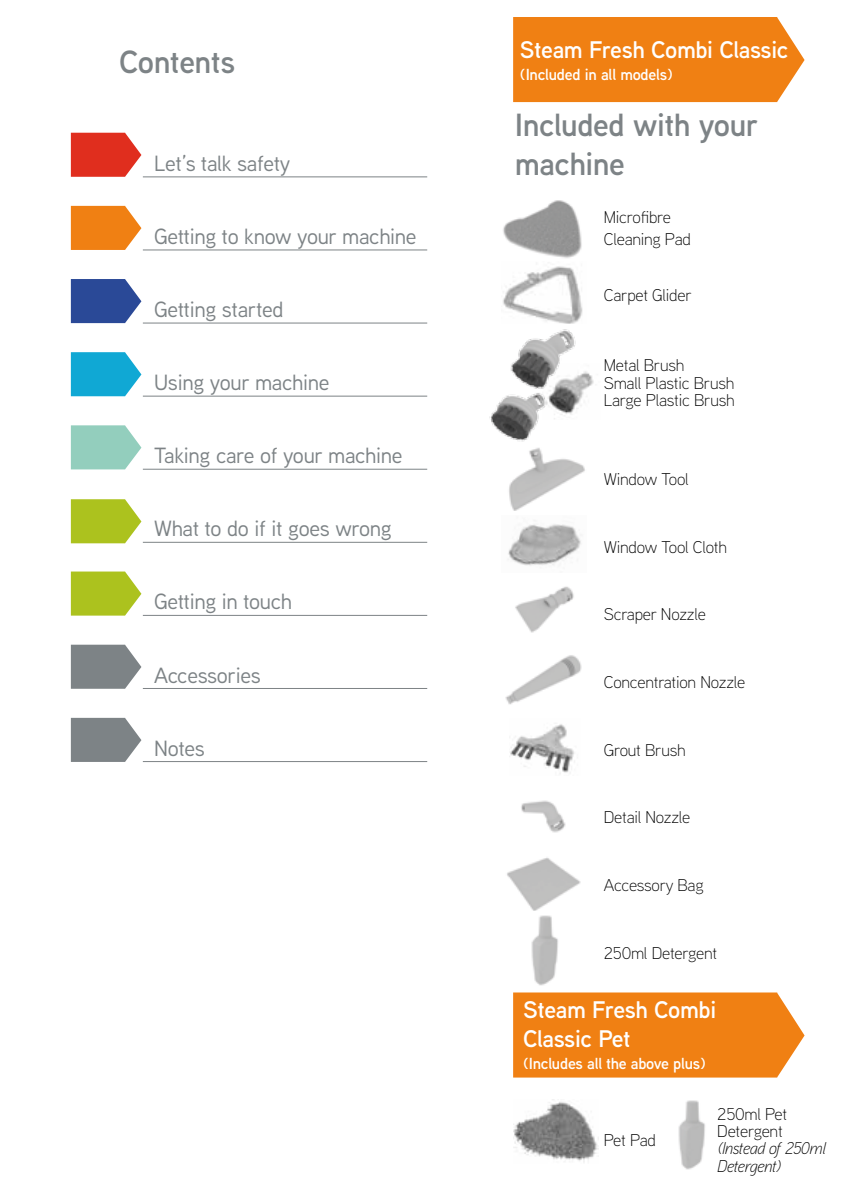
<style>
.page{position:relative;width:842px;height:1191px;background:#fff}
.page>*{position:absolute;margin:0;border:0;box-sizing:border-box;transform-origin:0 0}
.t1{font:600 32px/38.4px "Vax Aaux Next";letter-spacing:-.015em;color:#7d8386}
.t2{font:600 24px/28.8px "Vax Aaux Next";letter-spacing:-.015em;color:#fff}
.t3{font:22px "Vax Aaux Next";letter-spacing:-.015em;color:#7d8386}
.t4{font:300 17px/17.2px "Vax Aaux Next";letter-spacing:-.015em;color:#000}
.t5{font:italic 300 17px/17.2px "Vax Aaux Next";letter-spacing:-.015em;color:#000}
.t6{font:600 16px "Vax Aaux Next";letter-spacing:-.015em;color:#fff}
</style>
<div class="page">
<img style="left:678px;top:1100px;width:27px;height:70px">
<img style="left:558px;top:372px;width:36px;height:43px">
<div style="left:513px;top:17px;width:291px;height:85px;background:#f08013"></div>
<hr style="left:143px;top:176px;width:284px;height:1px;background:#7d8386">
<hr style="left:143px;top:250px;width:284px;height:1px;background:#7d8386">
<hr style="left:143px;top:323px;width:284px;height:1px;background:#7d8386">
<hr style="left:143px;top:396px;width:284px;height:1px;background:#7d8386">
<hr style="left:143px;top:469px;width:284px;height:1px;background:#7d8386">
<hr style="left:143px;top:542px;width:284px;height:1px;background:#7d8386">
<hr style="left:143px;top:615px;width:284px;height:1px;background:#7d8386">
<hr style="left:143px;top:688px;width:284px;height:1px;background:#7d8386">
<hr style="left:143px;top:761px;width:284px;height:1px;background:#7d8386">
<svg style="left:71px;top:133px;width:70px;height:44px;background:#e34537"></svg>
<svg style="left:71px;top:279px;width:70px;height:44px;background:#415da2"></svg>
<svg style="left:71px;top:425px;width:70px;height:44px;background:#9fd3c4"></svg>
<svg style="left:71px;top:499px;width:70px;height:44px;background:#b5c937"></svg>
<svg style="left:71px;top:644px;width:70px;height:45px;background:#8d9395"></svg>
<svg style="left:71px;top:206px;width:70px;height:44px;background:#f18e2d"></svg>
<svg style="left:71px;top:352px;width:70px;height:44px;background:#2bb1d8"></svg>
<svg style="left:71px;top:571px;width:70px;height:44px;background:#b5c939"></svg>
<img style="left:503px;top:200px;width:84px;height:191px">
<img style="left:489px;top:385px;width:69px;height:56px">
<img style="left:509px;top:448px;width:76px;height:62px">
<img style="left:508px;top:520px;width:73px;height:46px">
<img style="left:515px;top:586px;width:59px;height:47px">
<img style="left:505px;top:655px;width:77px;height:50px">
<img style="left:509px;top:724px;width:66px;height:50px">
<img style="left:521px;top:800px;width:45px;height:33px">
<img style="left:507px;top:857px;width:74px;height:53px">
<img style="left:531px;top:915px;width:27px;height:71px">
<div style="left:513px;top:992px;width:291px;height:85px;background:#f08013"></div>
<img style="left:513px;top:1099px;width:85px;height:63px">
<svg style="left:71px;top:718px;width:70px;height:44px;background:#8b9093"></svg>
<h1 class="t1" style="left:119px;top:41px;width:118px">Contents</h1>
<p class="t3" style="left:154px;top:148px;width:138px">Let’s talk safety</p>
<p class="t3" style="left:154px;top:221px;width:264px">Getting to know your machine</p>
<p class="t3" style="left:154px;top:294px;width:131px">Getting started</p>
<p class="t3" style="left:154px;top:367px;width:177px">Using your machine</p>
<p class="t3" style="left:154px;top:441px;width:250px">Taking care of your machine</p>
<p class="t3" style="left:154px;top:514px;width:239px">What to do if it goes wrong</p>
<p class="t3" style="left:154px;top:587px;width:140px">Getting in touch</p>
<p class="t3" style="left:154px;top:660px;width:108px">Accessories</p>
<p class="t3" style="left:154px;top:733px;width:52px">Notes</p>
<h2 class="t2" style="left:520px;top:35px;width:270px">Steam Fresh Combi Classic</h2>
<p class="t6" style="left:520px;top:63px;width:154px">(Included in all models)</p>
<h1 class="t1" style="left:515px;top:105px;width:245px">Included with your machine</h1>
<p class="t4" style="left:604px;top:205px;width:89px;line-height:22px">Microfibre<br>Cleaning Pad</p>
<p class="t4" style="left:604px;top:286px;width:90px">Carpet Glider</p>
<p class="t4" style="left:604px;top:356px;width:132px">Metal Brush<br>Small Plastic Brush<br>Large Plastic Brush</p>
<p class="t4" style="left:604px;top:470px;width:86px">Window Tool</p>
<p class="t4" style="left:604px;top:537px;width:125px">Window Tool Cloth</p>
<p class="t4" style="left:604px;top:605px;width:103px">Scraper Nozzle</p>
<p class="t4" style="left:604px;top:673px;width:143px">Concentration Nozzle</p>
<p class="t4" style="left:604px;top:740px;width:83px">Grout Brush</p>
<p class="t4" style="left:604px;top:808px;width:88px">Detail Nozzle</p>
<p class="t4" style="left:604px;top:876px;width:101px">Accessory Bag</p>
<p class="t4" style="left:604px;top:943px;width:115px">250ml Detergent</p>
<h2 class="t2" style="left:523px;top:994px;width:195px">Steam Fresh Combi<br>Classic Pet</h2>
<p class="t6" style="left:523px;top:1052px;width:184px">(Includes all the above plus)</p>
<p class="t4" style="left:604px;top:1130px;width:54px">Pet Pad</p>
<p class="t4" style="left:717px;top:1104px;width:71px">250ml Pet<br>Detergent</p>
<p class="t5" style="left:717px;top:1139px;width:110px">(Instead of 250ml<br>Detergent)</p>
</div>
